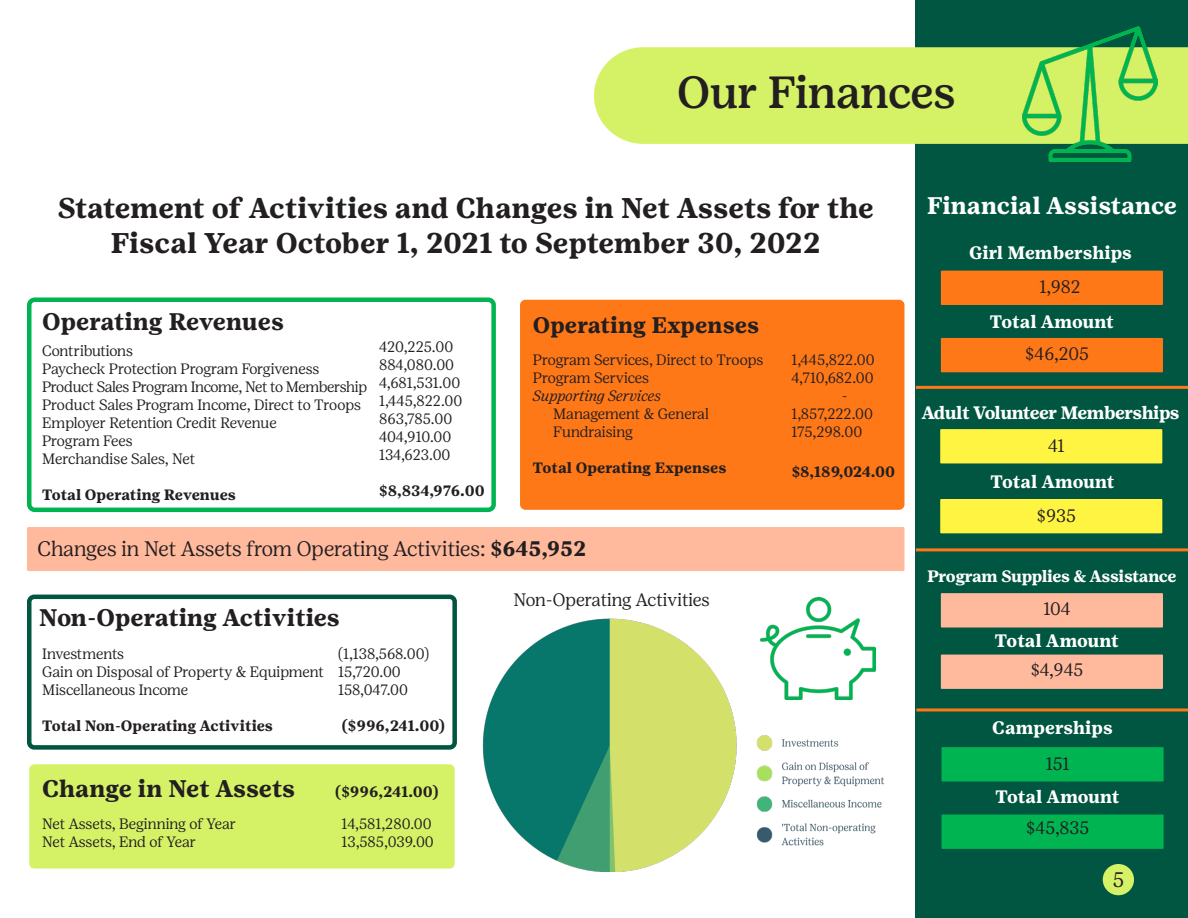
<style>
.page{position:relative;width:1188px;height:918px;background:#fff}
.page>*{position:absolute;margin:0;border:0;box-sizing:border-box;transform-origin:0 0}
.t1{font:500 45px "Girl Scout Text";letter-spacing:-.02em;color:#231f20}
.t2{font:700 28.5px "Girl Scout Text";color:#231f20}
.t3{font:700 24px "Girl Scout Text";color:#231f20}
.t4{font:700 24px "Girl Scout Text";color:#fff}
.t5{font:700 22.5px "Girl Scout Text";color:#231f20}
.t6{font:300 21px "Girl Scout Display";color:#231f20}
.t7{font:700 18px "Girl Scout Text";letter-spacing:-.01em;color:#fff}
.t8{font:300 18px "Girl Scout Display";color:#231f20}
.t9{font:700 18px "Girl Scout Text";letter-spacing:-.03em;color:#fff}
.t10{font:700 16.5px "Girl Scout Text";letter-spacing:-.02em;color:#fff}
.t11{font:300 15px "Girl Scout Display";color:#231f20}
.t12{font:700 15px "Girl Scout Text";color:#231f20}
.t13{font:300 15px "Girl Scout Display";letter-spacing:-.02em;color:#231f20}
.t14{font:italic 300 15px "Girl Scout Display";color:#231f20}
.s1{font-family:"Girl Scout Text";font-weight:700}
</style>
<div class="page">
<div style="left:520px;top:300px;width:385px;height:210px;background:#ff7818;border-radius:5px"></div>
<div style="left:27px;top:297px;width:469px;height:215px;border:4px solid #00b451;border-radius:5px"></div>
<div style="left:27px;top:595px;width:430px;height:155px;border:4px solid #005640;border-radius:5px"></div>
<div style="left:27px;top:527px;width:877px;height:44px;background:#ffb99d"></div>
<div style="left:29px;top:764px;width:426px;height:105px;background:#d5f267;border-radius:5px"></div>
<div style="left:916px;top:0;width:272px;height:918px;background:#005640"></div>
<div style="left:594px;top:47px;width:594px;height:97px;background:#d5f267"></div>
<img style="left:1023px;top:27px;width:135px;height:135px">
<div style="left:941px;top:271px;width:222px;height:34px;background:#ff7818"></div>
<div style="left:940px;top:429px;width:222px;height:34px;background:#fff441"></div>
<div style="left:941px;top:593px;width:222px;height:35px;background:#ffb99d"></div>
<div style="left:942px;top:747px;width:222px;height:34px;background:#00b451"></div>
<div style="left:941px;top:338px;width:222px;height:34px;background:#ff7818"></div>
<div style="left:940px;top:499px;width:222px;height:34px;background:#fff441"></div>
<div style="left:941px;top:655px;width:222px;height:34px;background:#ffb99d"></div>
<div style="left:942px;top:815px;width:222px;height:34px;background:#00b451"></div>
<hr style="left:916px;top:386px;width:272px;height:3px;background:#ff7818">
<hr style="left:916px;top:548px;width:272px;height:3px;background:#ff7818">
<hr style="left:916px;top:708px;width:272px;height:3px;background:#ff7818">
<img style="left:445px;top:615px;width:316px;height:257px">
<img style="left:743px;top:727px;width:142px;height:126px">
<img style="left:761px;top:597px;width:114px;height:103px">
<div style="left:1103px;top:864px;width:31px;height:31px;background:#d5f267;border-radius:50%"></div>
<p class="t1" style="left:677px;top:67px;width:281px">Our Finances</p>
<p class="t2" style="left:58px;top:192px;width:818px">Statement of Activities and Changes in Net Assets for the</p>
<p class="t2" style="left:111px;top:226px;width:712px">Fiscal Year October 1, 2021 to September 30, 2022</p>
<p class="t3" style="left:42px;top:308px;width:243px">Operating Revenues</p>
<p class="t11" style="left:42px;top:343px;width:92px">Contributions</p>
<p class="t11" style="left:42px;top:361px;width:279px">Paycheck Protection Program Forgiveness</p>
<p class="t13" style="left:42px;top:379px;width:327px">Product Sales Program Income, Net to Membership</p>
<p class="t11" style="left:42px;top:397px;width:320px">Product Sales Program Income, Direct to Troops</p>
<p class="t11" style="left:42px;top:415px;width:236px">Employer Retention Credit Revenue</p>
<p class="t11" style="left:42px;top:433px;width:92px">Program Fees</p>
<p class="t11" style="left:42px;top:451px;width:155px">Merchandise Sales, Net</p>
<p class="t12" style="left:42px;top:486px;width:195px">Total Operating Revenues</p>
<p class="t11" style="left:379px;top:339px;width:76px">420,225.00</p>
<p class="t11" style="left:379px;top:357px;width:77px">884,080.00</p>
<p class="t11" style="left:379px;top:375px;width:83px">4,681,531.00</p>
<p class="t11" style="left:379px;top:393px;width:85px">1,445,822.00</p>
<p class="t11" style="left:379px;top:411px;width:75px">863,785.00</p>
<p class="t11" style="left:379px;top:429px;width:74px">404,910.00</p>
<p class="t11" style="left:379px;top:447px;width:73px">134,623.00</p>
<p class="t12" style="left:379px;top:482px;width:107px">$8,834,976.00</p>
<p class="t5" style="left:533px;top:312px;width:228px">Operating Expenses</p>
<p class="t11" style="left:533px;top:352px;width:232px">Program Services, Direct to Troops</p>
<p class="t11" style="left:533px;top:370px;width:118px">Program Services</p>
<p class="t14" style="left:533px;top:388px;width:130px">Supporting Services</p>
<p class="t11" style="left:553px;top:406px;width:157px">Management &amp; General</p>
<p class="t11" style="left:553px;top:424px;width:81px">Fundraising</p>
<p class="t12" style="left:533px;top:459px;width:195px">Total Operating Expenses</p>
<p class="t6" style="left:38px;top:537px;width:551px">Changes in Net Assets from Operating Activities: <span class="s1">$645,952</span></p>
<p class="t8" style="left:513px;top:589px;width:198px">Non-Operating Activities</p>
<p class="t3" style="left:39px;top:604px;width:302px">Non-Operating Activities</p>
<p class="t11" style="left:42px;top:645px;width:83px">Investments</p>
<p class="t11" style="left:42px;top:663px;width:283px">Gain on Disposal of Property &amp; Equipment</p>
<p class="t11" style="left:42px;top:681px;width:148px">Miscellaneous Income</p>
<p class="t12" style="left:42px;top:717px;width:232px">Total Non-Operating Activities</p>
<p class="t11" style="left:338px;top:645px;width:93px">(1,138,568.00)</p>
<p class="t11" style="left:338px;top:663px;width:64px">15,720.00</p>
<p class="t11" style="left:338px;top:681px;width:72px">158,047.00</p>
<p class="t12" style="left:342px;top:717px;width:105px">($996,241.00)</p>
<p class="t3" style="left:42px;top:775px;width:254px">Change in Net Assets</p>
<p class="t12" style="left:335px;top:783px;width:105px">($996,241.00)</p>
<p class="t11" style="left:42px;top:815px;width:195px">Net Assets, Beginning of Year</p>
<p class="t11" style="left:42px;top:833px;width:155px">Net Assets, End of Year</p>
<p class="t11" style="left:342px;top:815px;width:92px">14,581,280.00</p>
<p class="t11" style="left:342px;top:833px;width:94px">13,585,039.00</p>
<p class="t11" style="left:791px;top:352px;width:85px">1,445,822.00</p>
<p class="t11" style="left:791px;top:370px;width:84px">4,710,682.00</p>
<p class="t11" style="left:842px;top:388px;width:7px">-</p>
<p class="t11" style="left:791px;top:406px;width:83px">1,857,222.00</p>
<p class="t11" style="left:791px;top:424px;width:72px">175,298.00</p>
<p class="t12" style="left:792px;top:463px;width:105px">$8,189,024.00</p>
<p class="t4" style="left:927px;top:192px;width:252px">Financial Assistance</p>
<p class="t7" style="left:969px;top:242px;width:164px">Girl Memberships</p>
<p class="t8" style="left:1039px;top:276px;width:43px">1,982</p>
<p class="t7" style="left:990px;top:311px;width:126px">Total Amount</p>
<p class="t8" style="left:1025px;top:344px;width:65px">$46,205</p>
<p class="t9" style="left:922px;top:402px;width:259px">Adult Volunteer Memberships</p>
<p class="t8" style="left:1048px;top:436px;width:18px">41</p>
<p class="t7" style="left:990px;top:471px;width:126px">Total Amount</p>
<p class="t8" style="left:1037px;top:506px;width:40px">$935</p>
<p class="t10" style="left:927px;top:567px;width:251px">Program Supplies &amp; Assistance</p>
<p class="t8" style="left:1043px;top:598px;width:29px">104</p>
<p class="t7" style="left:995px;top:631px;width:126px">Total Amount</p>
<p class="t8" style="left:1031px;top:660px;width:54px">$4,945</p>
<p class="t7" style="left:992px;top:718px;width:122px">Camperships</p>
<p class="t8" style="left:1046px;top:754px;width:25px">151</p>
<p class="t7" style="left:996px;top:786px;width:126px">Total Amount</p>
<p class="t8" style="left:1026px;top:818px;width:64px">$45,835</p>
<p class="t6" style="left:1113px;top:868px;width:13px">5</p>
</div>
